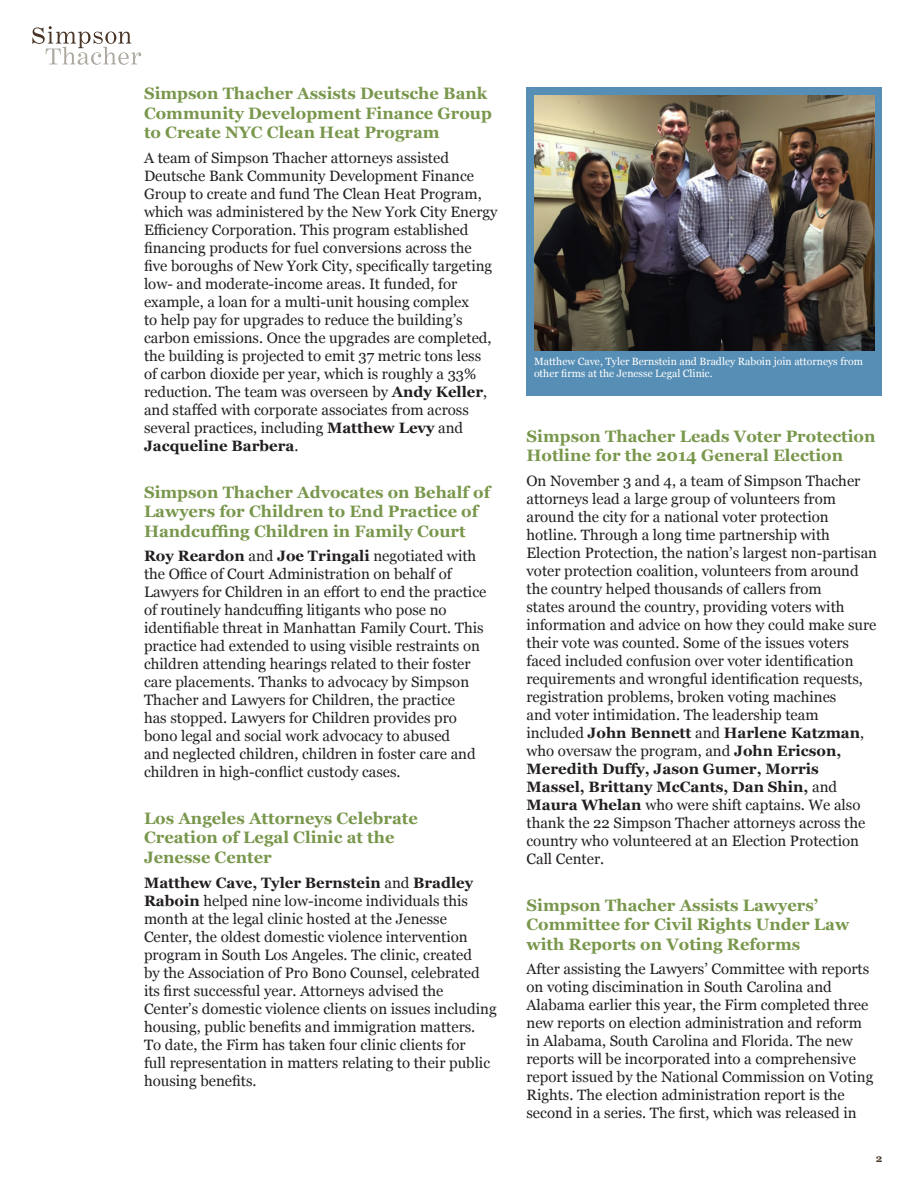
<style>
.page{position:relative;width:918px;height:1188px;background:#fff}
.page>*{position:absolute;margin:0;border:0;box-sizing:border-box;transform-origin:0 0}
.Subhead7533{font:700 16.5px/19.5px "Georgia";color:#79974c}
.Standard_Text{font:15px/18px "Georgia";color:#231f20}
.t1{font:10.5px/12px "Georgia";color:#fff}
.t2{font:700 10.5px "Georgia";color:#493728}
.s1{font-weight:700}
</style>
<div class="page">
<svg style="left:32px;top:26px;width:109px;height:39px"></svg>
<div style="left:526px;top:87px;width:356px;height:309px;background:#568eb5"></div>
<img style="left:534px;top:96px;width:340px;height:254px">
<p class="Subhead7533" style="left:144px;top:83px;width:349px">Simpson Thacher Assists Deutsche Bank<br>Community Development Finance Group to Create NYC Clean Heat Program</p>
<p class="Standard_Text" style="left:144px;top:148px;width:355px">A team of Simpson Thacher attorneys assisted Deutsche Bank Community Development Finance Group to create and fund The Clean Heat Program, which was administered by the New York City Energy Efficiency Corporation. This program established financing products for fuel conversions across the five boroughs of New York City, specifically targeting low- and moderate-income areas. It funded, for example, a loan for a multi-unit housing complex<br>to help pay for upgrades to reduce the building’s carbon emissions. Once the upgrades are completed, the building is projected to emit 37 metric tons less of carbon dioxide per year, which is roughly a 33% reduction. The team was overseen by <span class="s1">Andy Keller</span>, and staffed with corporate associates from across several practices, including <span class="s1">Matthew Levy</span> and <span class="s1">Jacqueline Barbera</span>.</p>
<p class="Subhead7533" style="left:144px;top:481px;width:348px">Simpson Thacher Advocates on Behalf of<br>Lawyers for Children to End Practice of<br>Handcuffing Children in Family Court</p>
<p class="Standard_Text" style="left:144px;top:547px;width:344px"><span class="s1">Roy Reardon</span> and <span class="s1">Joe Tringali</span> negotiated with the Office of Court Administration on behalf of Lawyers for Children in an effort to end the practice of routinely handcuffing litigants who pose no identifiable threat in Manhattan Family Court. This practice had extended to using visible restraints on children attending hearings related to their foster care placements. Thanks to advocacy by Simpson Thacher and Lawyers for Children, the practice<br>has stopped. Lawyers for Children provides pro bono legal and social work advocacy to abused<br>and neglected children, children in foster care and children in high-conflict custody cases.</p>
<p class="Subhead7533" style="left:144px;top:808px;width:275px">Los Angeles Attorneys Celebrate<br>Creation of Legal Clinic at the<br>Jenesse Center</p>
<p class="Standard_Text" style="left:144px;top:873px;width:354px"><span class="s1">Matthew Cave, Tyler Bernstein</span> and <span class="s1">Bradley Raboin</span> helped nine low-income individuals this month at the legal clinic hosted at the Jenesse Center, the oldest domestic violence intervention program in South Los Angeles. The clinic, created<br>by the Association of Pro Bono Counsel, celebrated its first successful year. Attorneys advised the Center’s domestic violence clients on issues including housing, public benefits and immigration matters.<br>To date, the Firm has taken four clinic clients for<br>full representation in matters relating to their public housing benefits.</p>
<p class="t1" style="left:534px;top:355px;width:330px">Matthew Cave, Tyler Bernstein and Bradley Raboin join attorneys from other firms at the Jenesse Legal Clinic.</p>
<p class="Subhead7533" style="left:526px;top:426px;width:350px">Simpson Thacher Leads Voter Protection<br>Hotline for the 2014 General Election</p>
<p class="Standard_Text" style="left:526px;top:471px;width:352px">On November 3 and 4, a team of Simpson Thacher attorneys lead a large group of volunteers from around the city for a national voter protection hotline. Through a long time partnership with Election Protection, the nation’s largest non-partisan voter protection coalition, volunteers from around the country helped thousands of callers from<br>states around the country, providing voters with information and advice on how they could make sure their vote was counted. Some of the issues voters faced included confusion over voter identification requirements and wrongful identification requests, registration problems, broken voting machines<br>and voter intimidation. The leadership team included <span class="s1">John Bennett</span> and <span class="s1">Harlene Katzman</span>, who oversaw the program, and <span class="s1">John Ericson, Meredith Duffy, Jason Gumer, Morris Massel, Brittany McCants, Dan Shin,</span> and <span class="s1">Maura Whelan</span> who were shift captains. We also thank the 22 Simpson Thacher attorneys across the country who volunteered at an Election Protection Call Center.</p>
<p class="Subhead7533" style="left:526px;top:894px;width:324px">Simpson Thacher Assists Lawyers’<br>Committee for Civil Rights Under Law with Reports on Voting Reforms</p>
<p class="Standard_Text" style="left:526px;top:960px;width:348px">After assisting the Lawyers’ Committee with reports on voting discimination in South Carolina and Alabama earlier this year, the Firm completed three new reports on election administration and reform in Alabama, South Carolina and Florida. The new reports will be incorporated into a comprehensive report issued by the National Commission on Voting Rights. The election administration report is the second in a series. The first, which was released in</p>
<p class="t2" style="left:876px;top:1151px;width:8px">2</p>
</div>
